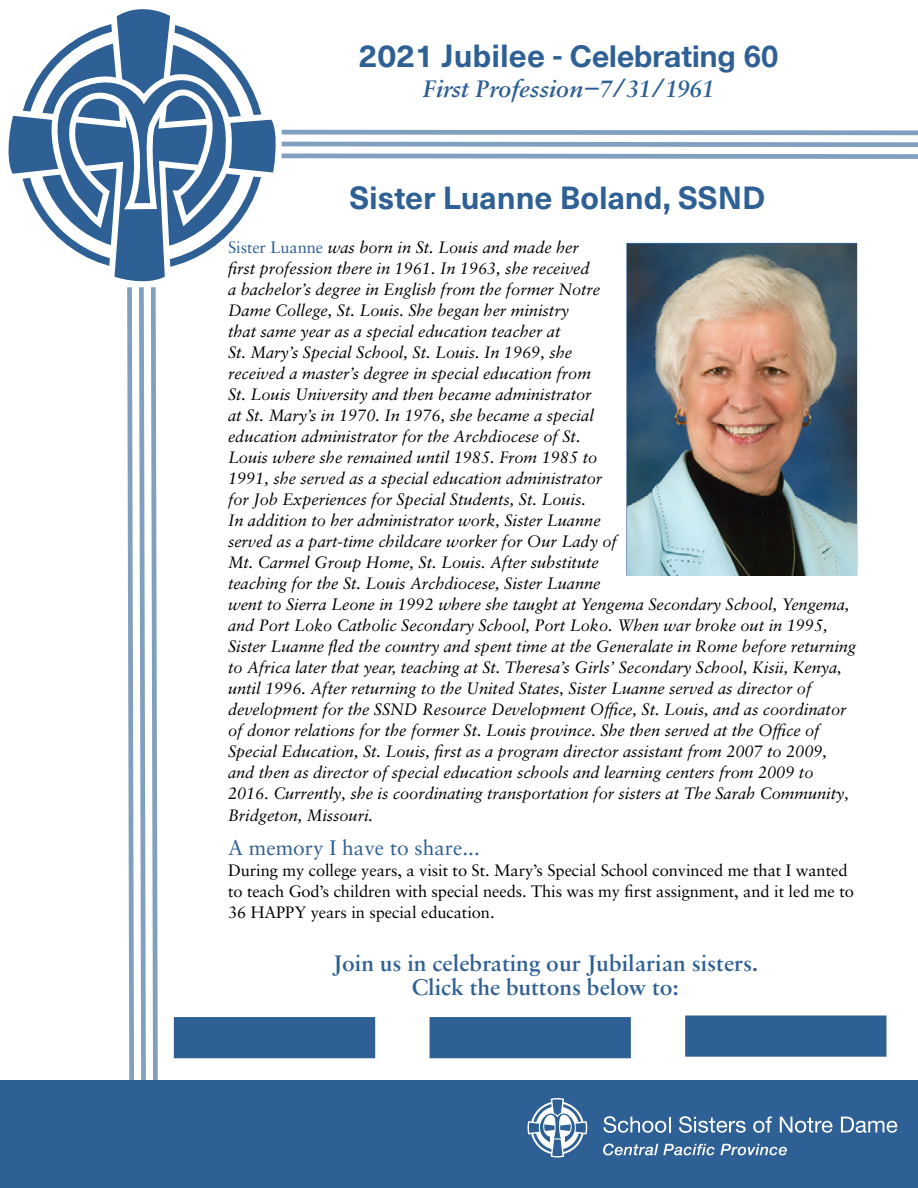
<style>
.page{position:relative;width:918px;height:1188px;background:#fff}
.page>*{position:absolute;margin:0;border:0;box-sizing:border-box;transform-origin:0 0}
.t1{font:700 31.5px "Neue Haas Unica W1 G";color:#2e6095}
.t2{font:700 30px "Helvetica Neue";color:#2e6095}
.t3{font:italic 600 25.5px "Sabon MT Pro";color:#2e6095}
.t4{font:600 24px/24px "Sabon MT Pro";color:#2e6095;text-align:center}
.t5{font:21px "Sabon LT Pro";color:#2e6095}
.t6{font:italic 16.5px/21px "Sabon LT Pro";letter-spacing:-.005em;color:#000}
.t7{font:16.5px/21px "Sabon LT Pro";letter-spacing:-.005em;color:#000}
.s1{font-family:"Neue Haas Unica W1 G";font-size:31.5px}
.s2{font-style:normal;color:#2e6095}
</style>
<div class="page">
<div style="left:174px;top:1017px;width:201px;height:41px;background:#2e6095;border:2px solid #2e6095"></div>
<div style="left:430px;top:1017px;width:201px;height:41px;background:#2e6095;border:2px solid #2e6095"></div>
<div style="left:685px;top:1016px;width:201px;height:41px;background:#2e6095;border:2px solid #2e6095"></div>
<div style="left:0;top:1080px;width:918px;height:108px;background:#2e6095"></div>
<svg style="left:8px;top:9px;width:268px;height:273px"></svg>
<svg style="left:25px;top:62px;width:212px;height:201px"></svg>
<svg style="left:603px;top:1116px;width:67px;height:17px"></svg>
<svg style="left:679px;top:1116px;width:67px;height:17px"></svg>
<svg style="left:753px;top:1116px;width:19px;height:17px"></svg>
<svg style="left:780px;top:1117px;width:52px;height:16px"></svg>
<svg style="left:841px;top:1117px;width:56px;height:16px"></svg>
<svg style="left:603px;top:1144px;width:184px;height:11px"></svg>
<svg style="left:528px;top:1098px;width:59px;height:60px"></svg>
<svg style="left:127px;top:287px;width:31px;height:793px"></svg>
<svg style="left:281px;top:129px;width:637px;height:30px"></svg>
<img style="left:627px;top:245px;width:229px;height:330px">
<h2 class="t2" style="left:359px;top:33px;width:421px"><span class="s1">2021 Jubilee -</span> Celebrating 60</h2>
<h3 class="t3" style="left:422px;top:73px;width:293px">First Profession−7/31/1961</h3>
<h1 class="t1" style="left:349px;top:174px;width:417px">Sister Luanne Boland, SSND</h1>
<p class="t6" style="left:228px;top:236px;width:630px"><span class="s2">Sister Luanne</span> was born in St. Louis and made her<br>first profession there in 1961. In 1963, she received<br>a bachelor’s degree in English from the former Notre<br>Dame College, St. Louis. She began her ministry<br>that same year as a special education teacher at<br>St. Mary’s Special School, St. Louis. In 1969, she<br>received a master’s degree in special education from<br>St. Louis University and then became administrator<br>at St. Mary’s in 1970. In 1976, she became a special<br>education administrator for the Archdiocese of St.<br>Louis where she remained until 1985. From 1985 to<br>1991, she served as a special education administrator<br>for Job Experiences for Special Students, St. Louis.<br>In addition to her administrator work, Sister Luanne<br>served as a part-time childcare worker for Our Lady of<br>Mt. Carmel Group Home, St. Louis. After substitute<br>teaching for the St. Louis Archdiocese, Sister Luanne<br>went to Sierra Leone in 1992 where she taught at Yengema Secondary School, Yengema, and Port Loko Catholic Secondary School, Port Loko. When war broke out in 1995, Sister Luanne fled the country and spent time at the Generalate in Rome before returning to Africa later that year, teaching at St. Theresa’s Girls’ Secondary School, Kisii, Kenya, until 1996. After returning to the United States, Sister Luanne served as director of development for the SSND Resource Development Office, St. Louis, and as coordinator of donor relations for the former St. Louis province. She then served at the Office of Special Education, St. Louis, first as a program director assistant from 2007 to 2009, and then as director of special education schools and learning centers from 2009 to 2016. Currently, she is coordinating transportation for sisters at The Sarah Community, Bridgeton, Missouri.</p>
<p class="t5" style="left:228px;top:835px;width:253px">A memory I have to share...</p>
<p class="t7" style="left:228px;top:860px;width:627px">During my college years, a visit to St. Mary’s Special School convinced me that I wanted to teach God’s children with special needs. This was my first assignment, and it led me to<br>36 HAPPY years in special education.</p>
<h3 class="t4" style="left:332px;top:950px;width:427px">Join us in celebrating our Jubilarian sisters.<br>Click the buttons below to:</h3>
</div>
